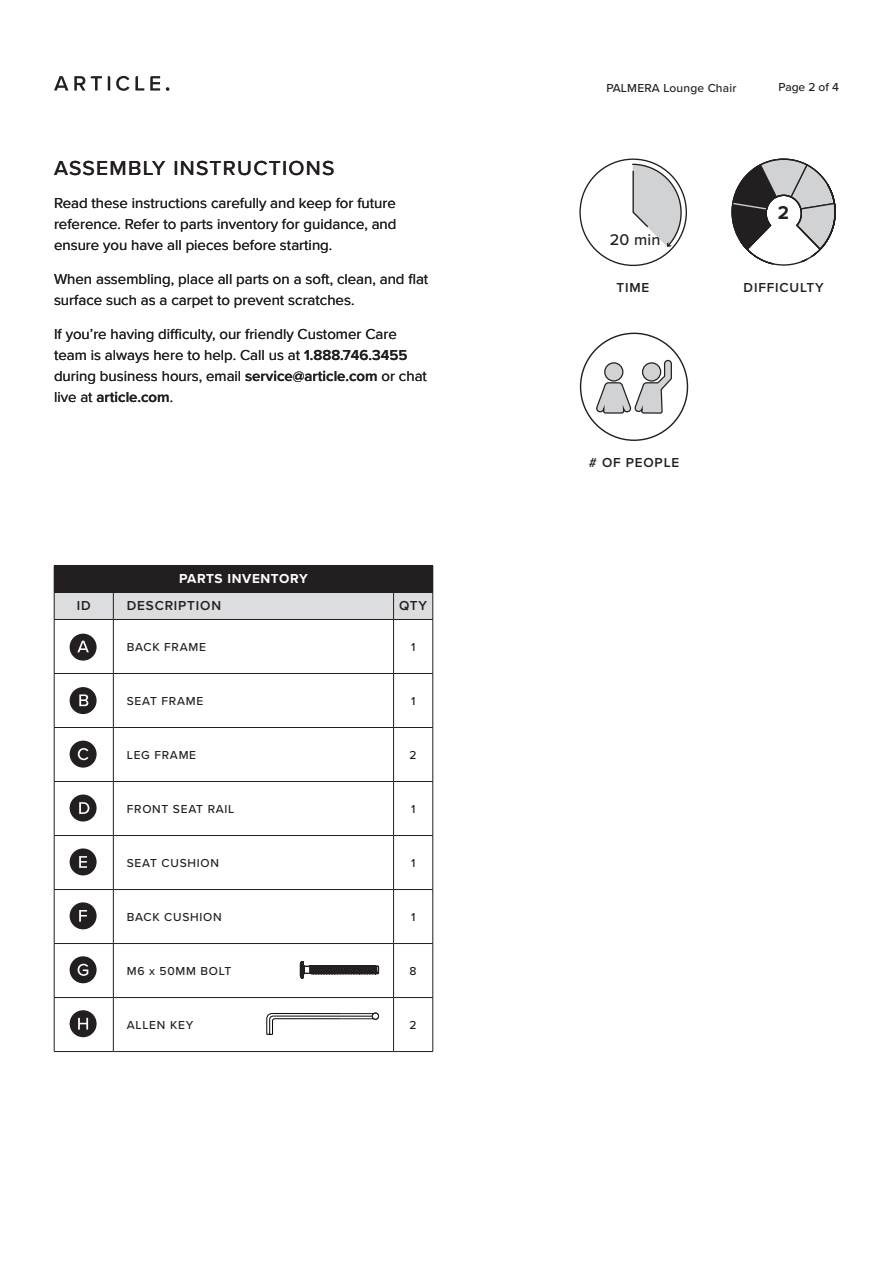
<style>
.page{position:relative;width:893px;height:1263px;background:#fff}
.page>*{position:absolute;margin:0;border:0;box-sizing:border-box;transform-origin:0 0}
.body_copy{font:500 21px "Proxima Nova";letter-spacing:.06em;color:#231f20}
.t1{font:700 19.2px "Proxima Nova";color:#231f20}
.t2{font:500 16.2px "Proxima Nova";color:#231f20}
.body_copy-2{font:15px/21px "Proxima Nova";color:#231f20}
.t3{font:600 13.5px "Proxima Nova";letter-spacing:.06em;color:#231f20}
.t4{font:700 13.5px "Proxima Nova";letter-spacing:.045em;color:#fff}
.t5{font:500 12px "Proxima Nova";letter-spacing:.06em;color:#231f20}
.t6{font:500 12px "Proxima Nova";letter-spacing:.015em;color:#231f20}
.s1{font-weight:600}
</style>
<div class="page">
<svg style="left:54px;top:76px;width:116px;height:15px"></svg>
<svg style="left:579px;top:158px;width:108px;height:108px"></svg>
<svg style="left:580px;top:333px;width:108px;height:108px"></svg>
<svg style="left:731px;top:158px;width:105px;height:108px"></svg>
<hr style="left:54px;top:565px;width:59px;height:1px;background:#231f20">
<hr style="left:113px;top:565px;width:281px;height:1px;background:#231f20">
<hr style="left:394px;top:565px;width:39px;height:1px;background:#231f20">
<svg style="left:54px;top:566px;width:380px;height:53px;background:#7c7b7c"></svg>
<hr style="left:54px;top:619px;width:59px;height:1px;background:#231f20">
<hr style="left:54px;top:620px;width:1px;height:53px;background:#231f20">
<hr style="left:113px;top:619px;width:281px;height:1px;background:#231f20">
<hr style="left:113px;top:620px;width:1px;height:53px;background:#231f20">
<hr style="left:394px;top:619px;width:39px;height:1px;background:#231f20">
<hr style="left:393px;top:620px;width:1px;height:53px;background:#231f20">
<hr style="left:433px;top:620px;width:1px;height:53px;background:#231f20">
<hr style="left:54px;top:673px;width:59px;height:1px;background:#231f20">
<hr style="left:54px;top:674px;width:1px;height:53px;background:#231f20">
<hr style="left:113px;top:673px;width:281px;height:1px;background:#231f20">
<hr style="left:113px;top:674px;width:1px;height:53px;background:#231f20">
<hr style="left:394px;top:673px;width:39px;height:1px;background:#231f20">
<hr style="left:393px;top:674px;width:1px;height:53px;background:#231f20">
<hr style="left:433px;top:674px;width:1px;height:53px;background:#231f20">
<hr style="left:54px;top:727px;width:59px;height:1px;background:#231f20">
<hr style="left:54px;top:728px;width:1px;height:53px;background:#231f20">
<hr style="left:113px;top:727px;width:281px;height:1px;background:#231f20">
<hr style="left:113px;top:728px;width:1px;height:53px;background:#231f20">
<hr style="left:394px;top:727px;width:39px;height:1px;background:#231f20">
<hr style="left:393px;top:728px;width:1px;height:53px;background:#231f20">
<hr style="left:433px;top:728px;width:1px;height:53px;background:#231f20">
<hr style="left:54px;top:781px;width:59px;height:1px;background:#231f20">
<hr style="left:54px;top:782px;width:1px;height:53px;background:#231f20">
<hr style="left:113px;top:781px;width:281px;height:1px;background:#231f20">
<hr style="left:113px;top:782px;width:1px;height:53px;background:#231f20">
<hr style="left:394px;top:781px;width:39px;height:1px;background:#231f20">
<hr style="left:393px;top:782px;width:1px;height:53px;background:#231f20">
<hr style="left:433px;top:782px;width:1px;height:53px;background:#231f20">
<hr style="left:54px;top:835px;width:59px;height:1px;background:#231f20">
<hr style="left:54px;top:836px;width:1px;height:53px;background:#231f20">
<hr style="left:113px;top:835px;width:281px;height:1px;background:#231f20">
<hr style="left:113px;top:836px;width:1px;height:53px;background:#231f20">
<hr style="left:394px;top:835px;width:39px;height:1px;background:#231f20">
<hr style="left:393px;top:836px;width:1px;height:53px;background:#231f20">
<hr style="left:433px;top:836px;width:1px;height:53px;background:#231f20">
<hr style="left:54px;top:889px;width:59px;height:1px;background:#231f20">
<hr style="left:54px;top:890px;width:1px;height:53px;background:#231f20">
<hr style="left:113px;top:889px;width:281px;height:1px;background:#231f20">
<hr style="left:113px;top:890px;width:1px;height:53px;background:#231f20">
<hr style="left:394px;top:889px;width:39px;height:1px;background:#231f20">
<hr style="left:393px;top:890px;width:1px;height:53px;background:#231f20">
<hr style="left:433px;top:890px;width:1px;height:53px;background:#231f20">
<hr style="left:54px;top:943px;width:59px;height:1px;background:#231f20">
<hr style="left:54px;top:944px;width:1px;height:53px;background:#231f20">
<hr style="left:113px;top:943px;width:281px;height:1px;background:#231f20">
<hr style="left:113px;top:944px;width:1px;height:53px;background:#231f20">
<hr style="left:394px;top:943px;width:39px;height:1px;background:#231f20">
<hr style="left:393px;top:944px;width:1px;height:53px;background:#231f20">
<hr style="left:433px;top:944px;width:1px;height:53px;background:#231f20">
<hr style="left:54px;top:997px;width:59px;height:1px;background:#231f20">
<hr style="left:54px;top:998px;width:1px;height:53px;background:#231f20">
<hr style="left:113px;top:997px;width:281px;height:1px;background:#231f20">
<hr style="left:113px;top:998px;width:1px;height:53px;background:#231f20">
<hr style="left:394px;top:997px;width:39px;height:1px;background:#231f20">
<hr style="left:393px;top:998px;width:1px;height:53px;background:#231f20">
<hr style="left:433px;top:998px;width:1px;height:53px;background:#231f20">
<hr style="left:54px;top:1051px;width:59px;height:1px;background:#231f20">
<hr style="left:113px;top:1051px;width:281px;height:1px;background:#231f20">
<hr style="left:394px;top:1051px;width:39px;height:1px;background:#231f20">
<div style="left:70px;top:634px;width:26px;height:26px;background:#231f20;border-radius:50%"></div>
<div style="left:70px;top:634px;width:27px;height:27px;border:1px solid #231f20;border-radius:50%"></div>
<svg style="left:77px;top:641px;width:12px;height:11px"></svg>
<div style="left:70px;top:1011px;width:26px;height:25px;background:#231f20;border-radius:50%"></div>
<div style="left:70px;top:1010px;width:27px;height:27px;border:1px solid #231f20;border-radius:50%"></div>
<svg style="left:78px;top:1018px;width:10px;height:11px"></svg>
<div style="left:70px;top:688px;width:26px;height:25px;background:#231f20;border-radius:50%"></div>
<div style="left:70px;top:687px;width:27px;height:27px;border:1px solid #231f20;border-radius:50%"></div>
<svg style="left:79px;top:694px;width:9px;height:12px"></svg>
<div style="left:70px;top:741px;width:26px;height:26px;background:#231f20;border-radius:50%"></div>
<div style="left:70px;top:741px;width:27px;height:27px;border:1px solid #231f20;border-radius:50%"></div>
<svg style="left:78px;top:748px;width:10px;height:12px"></svg>
<div style="left:70px;top:795px;width:26px;height:26px;background:#231f20;border-radius:50%"></div>
<div style="left:70px;top:794px;width:27px;height:27px;border:1px solid #231f20;border-radius:50%"></div>
<svg style="left:79px;top:802px;width:10px;height:12px"></svg>
<div style="left:70px;top:849px;width:26px;height:26px;background:#231f20;border-radius:50%"></div>
<div style="left:70px;top:848px;width:27px;height:27px;border:1px solid #231f20;border-radius:50%"></div>
<svg style="left:79px;top:856px;width:8px;height:12px"></svg>
<div style="left:70px;top:903px;width:26px;height:26px;background:#231f20;border-radius:50%"></div>
<div style="left:70px;top:902px;width:27px;height:27px;border:1px solid #231f20;border-radius:50%"></div>
<svg style="left:79px;top:910px;width:8px;height:12px"></svg>
<div style="left:70px;top:957px;width:26px;height:25px;background:#231f20;border-radius:50%"></div>
<div style="left:70px;top:956px;width:27px;height:27px;border:1px solid #231f20;border-radius:50%"></div>
<svg style="left:78px;top:964px;width:10px;height:12px"></svg>
<svg style="left:300px;top:961px;width:79px;height:18px"></svg>
<svg style="left:266px;top:1013px;width:108px;height:22px"></svg>
<div style="left:340px;top:1013px;width:34px;height:6px;border:1px solid #231f20"></div>
<div style="left:372px;top:1013px;width:7px;height:6px;border:1px solid #231f20;border-radius:50%"></div>
<p class="body_copy" style="left:54px;top:152px;width:282px">ASSEMBLY INSTRUCTIONS</p>
<p class="body_copy-2" style="left:54px;top:192px;width:344px;text-align:justify">Read these instructions carefully and keep for future reference. Refer to parts inventory for guidance, and ensure you have all pieces before starting.</p>
<p class="body_copy-2" style="left:54px;top:268px;width:376px">When assembling, place all parts on a soft, clean, and flat surface such as a carpet to prevent scratches.</p>
<p class="body_copy-2" style="left:54px;top:323px;width:374px">If you’re having difficulty, our friendly Customer Care team is always here to help. Call us at <span class="s1">1.888.746.3455 </span>during business hours, email <span class="s1">service@article.com</span> or chat live at <span class="s1">article.com</span>.</p>
<p class="body_copy-2" style="left:170px;top:323px;width:13px">f</p>
<p class="t4" style="left:179px;top:568px;width:130px">PARTS INVENTORY</p>
<p class="t3" style="left:77px;top:595px;width:15px">ID</p>
<p class="t3" style="left:127px;top:595px;width:96px">DESCRIPTION</p>
<p class="t3" style="left:399px;top:595px;width:29px">QTY</p>
<p class="t5" style="left:127px;top:638px;width:81px">BACK FRAME</p>
<p class="t5" style="left:411px;top:638px;width:6px">1</p>
<p class="t5" style="left:127px;top:692px;width:78px">SEAT FRAME</p>
<p class="t5" style="left:411px;top:692px;width:6px">1</p>
<p class="t5" style="left:127px;top:746px;width:71px">LEG FRAME</p>
<p class="t5" style="left:410px;top:746px;width:9px">2</p>
<p class="t5" style="left:127px;top:800px;width:109px">FRONT SEAT RAIL</p>
<p class="t5" style="left:411px;top:800px;width:6px">1</p>
<p class="t5" style="left:127px;top:854px;width:94px">SEAT CUSHION</p>
<p class="t5" style="left:411px;top:854px;width:6px">1</p>
<p class="t5" style="left:127px;top:908px;width:96px">BACK CUSHION</p>
<p class="t5" style="left:411px;top:908px;width:6px">1</p>
<p class="t5" style="left:127px;top:962px;width:106px">M6 x 50MM BOLT</p>
<p class="t5" style="left:410px;top:962px;width:9px">8</p>
<p class="t5" style="left:127px;top:1016px;width:68px">ALLEN KEY</p>
<p class="t5" style="left:410px;top:1016px;width:9px">2</p>
<p class="t6" style="left:606px;top:79px;width:132px">PALMERA Lounge Chair</p>
<p class="t5" style="left:778px;top:78px;width:62px">Page 2 of 4</p>
<p class="t2" style="left:610px;top:228px;width:52px">20 min</p>
<p class="t3" style="left:617px;top:278px;width:34px">TIME</p>
<p class="t1" style="left:778px;top:199px;width:13px">2</p>
<p class="t3" style="left:744px;top:278px;width:81px">DIFFICULTY</p>
<p class="t3" style="left:589px;top:452px;width:92px"># OF PEOPLE</p>
</div>
